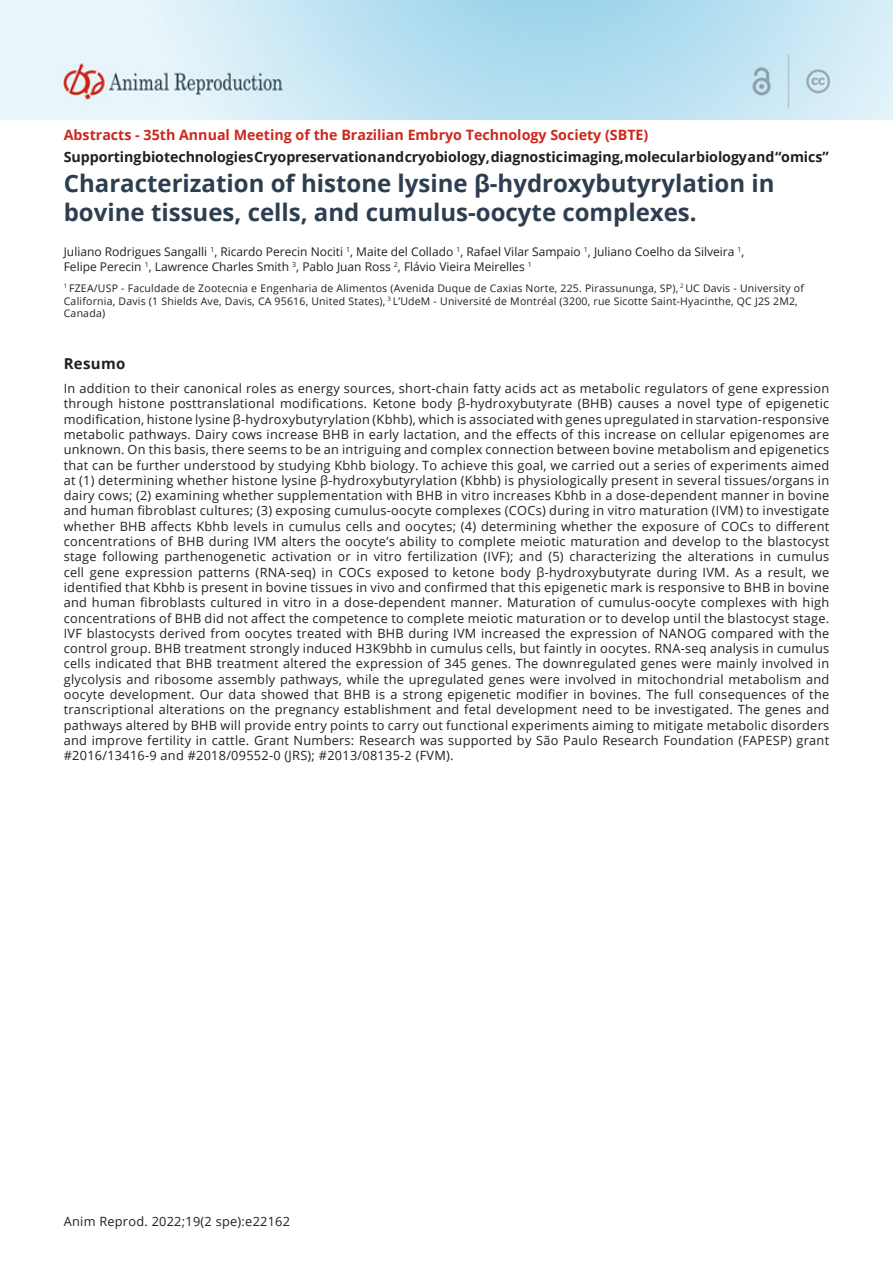
<style>
.page{position:relative;width:893px;height:1263px;background:#fff}
.page>*{position:absolute;margin:0;border:0;box-sizing:border-box;transform-origin:0 0}
.ArticleTitle{font:700 24px/28.8px "Open Sans";color:#2d3e50}
.AbstractTitle{font:700 15px "Open Sans";letter-spacing:.02em;color:#231f20}
.t1{font:700 14.25px "Open Sans";letter-spacing:-.005em;color:#231f20}
.t2{font:700 14.25px "Open Sans";color:#cd281d}
.Abstract{font:12.75px/15.3px "Open Sans";letter-spacing:.02em;color:#231f20;text-align:justify}
.Authors{font:12px/14.4px "Open Sans";color:#231f20}
.Affiliations{font:10.5px/12.6px "Open Sans";letter-spacing:.02em;color:#231f20}
</style>
<div class="page">
<img style="left:1px;top:1px;width:892px;height:118px">
<p class="t2" style="left:64px;top:125px;width:586px">Abstracts - 35th Annual Meeting of the Brazilian Embryo Technology Society (SBTE)</p>
<p class="t1" style="left:64px;top:146px;width:766px">Supporting biotechnologies Cryopreservation and cryobiology, diagnostic imaging, molecular biology and “omics”</p>
<p class="ArticleTitle" style="left:64px;top:168px;width:712px">Characterization of histone lysine β-hydroxybutyrylation in bovine tissues, cells, and cumulus-oocyte complexes.</p>
<p class="Authors" style="left:64px;top:245px;width:682px">Juliano Rodrigues Sangalli <sup>1</sup>, Ricardo Perecin Nociti <sup>1</sup>, Maite del Collado <sup>1</sup>, Rafael Vilar Sampaio <sup>1</sup>, Juliano Coelho da Silveira <sup>1</sup>,<br>Felipe Perecin <sup>1</sup>, Lawrence Charles Smith <sup>3</sup>, Pablo Juan Ross <sup>2</sup>, Flávio Vieira Meirelles <sup>1</sup></p>
<p class="Affiliations" style="left:64px;top:282px;width:742px"><sup>1</sup> FZEA/USP - Faculdade de Zootecnia e Engenharia de Alimentos (Avenida Duque de Caxias Norte, 225. Pirassununga, SP), <sup>2</sup> UC Davis - University of<br>California, Davis (1 Shields Ave, Davis, CA 95616, United States), <sup>3</sup> L’UdeM - Université de Montréal (3200, rue Sicotte Saint-Hyacinthe, QC J2S 2M2,<br>Canada)</p>
<p class="AbstractTitle" style="left:64px;top:353px;width:63px">Resumo</p>
<p class="Abstract" style="left:64px;top:380px;width:767px">In addition to their canonical roles as energy sources, short-chain fatty acids act as metabolic regulators of gene expression through histone posttranslational modifications. Ketone body β-hydroxybutyrate (BHB) causes a novel type of epigenetic modification, histone lysine β-hydroxybutyrylation (Kbhb), which is associated with genes upregulated in starvation-responsive metabolic pathways. Dairy cows increase BHB in early lactation, and the effects of this increase on cellular epigenomes are unknown. On this basis, there seems to be an intriguing and complex connection between bovine metabolism and epigenetics that can be further understood by studying Kbhb biology. To achieve this goal, we carried out a series of experiments aimed at (1) determining whether histone lysine β-hydroxybutyrylation (Kbhb) is physiologically present in several tissues/organs in dairy cows; (2) examining whether supplementation with BHB in vitro increases Kbhb in a dose-dependent manner in bovine and human fibroblast cultures; (3) exposing cumulus-oocyte complexes (COCs) during in vitro maturation (IVM) to investigate whether BHB affects Kbhb levels in cumulus cells and oocytes; (4) determining whether the exposure of COCs to different concentrations of BHB during IVM alters the oocyte’s ability to complete meiotic maturation and develop to the blastocyst stage following parthenogenetic activation or in vitro fertilization (IVF); and (5) characterizing the alterations in cumulus cell gene expression patterns (RNA-seq) in COCs exposed to ketone body β-hydroxybutyrate during IVM. As a result, we identified that Kbhb is present in bovine tissues in vivo and confirmed that this epigenetic mark is responsive to BHB in bovine and human fibroblasts cultured in vitro in a dose-dependent manner. Maturation of cumulus-oocyte complexes with high concentrations of BHB did not affect the competence to complete meiotic maturation or to develop until the blastocyst stage.<br>IVF blastocysts derived from oocytes treated with BHB during IVM increased the expression of NANOG compared with the control group. BHB treatment strongly induced H3K9bhb in cumulus cells, but faintly in oocytes. RNA-seq analysis in cumulus cells indicated that BHB treatment altered the expression of 345 genes. The downregulated genes were mainly involved in glycolysis and ribosome assembly pathways, while the upregulated genes were involved in mitochondrial metabolism and oocyte development. Our data showed that BHB is a strong epigenetic modifier in bovines. The full consequences of the transcriptional alterations on the pregnancy establishment and fetal development need to be investigated. The genes and pathways altered by BHB will provide entry points to carry out functional experiments aiming to mitigate metabolic disorders and improve fertility in cattle. Grant Numbers: Research was supported by São Paulo Research Foundation (FAPESP) grant #2016/13416-9 and #2018/09552-0 (JRS); #2013/08135-2 (FVM).</p>
<p class="Abstract" style="left:64px;top:1213px;width:228px">Anim Reprod. 2022;19(2 spe):e22162</p>
</div>
